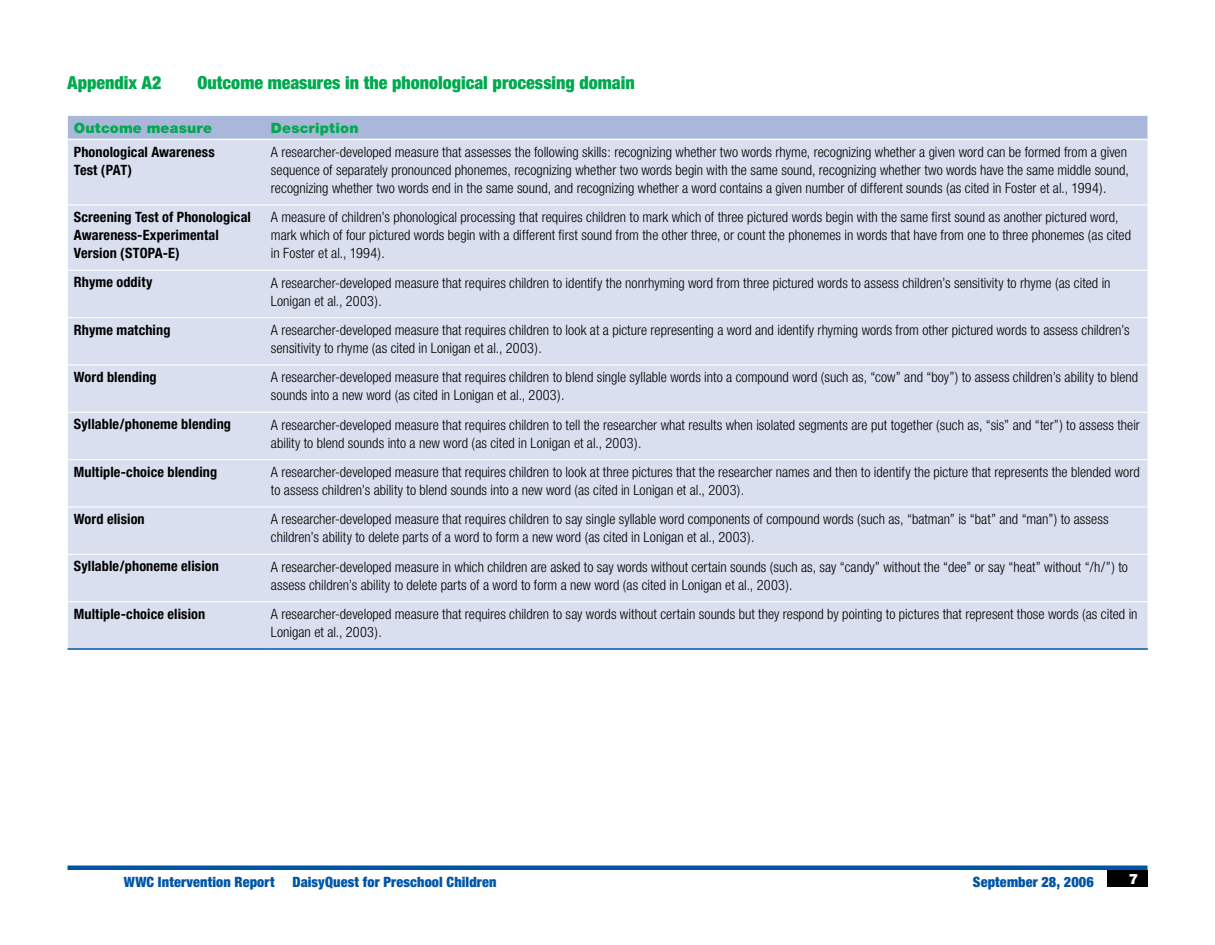
<style>
.page{position:relative;width:1215px;height:945px;background:#fff}
.page>*{position:absolute;margin:0;border:0;box-sizing:border-box;transform-origin:0 0}
.t1{font:900 condensed 18px "Helvetica Neue";color:#00a94e}
.t2{font:300 condensed 14.25px/18px "Helvetica Neue";color:#000}
.t3{font:700 condensed 14.25px/18px "Helvetica Neue";letter-spacing:.01em;color:#000}
.t4{font:900 condensed 14.25px "Helvetica Neue";letter-spacing:.01em;color:#0155a5}
.t5{font:900 14.25px "Helvetica Neue";letter-spacing:.015em;color:#00a94e}
</style>
<div class="page">
<div style="left:1107px;top:870px;width:41px;height:16px;background:#000"></div>
<hr style="left:68px;top:866px;width:1080px;height:4px;background:#0155a5">
<div style="left:68px;top:116px;width:1080px;height:23px;background:#a9b8da"></div>
<div style="left:68px;top:139px;width:1080px;height:509px;background:#d9dfef"></div>
<hr style="left:68px;top:139px;width:197px;height:1px;background:#fff">
<hr style="left:265px;top:139px;width:882px;height:1px;background:#fff">
<hr style="left:68px;top:204px;width:197px;height:1px;background:#fff">
<hr style="left:265px;top:204px;width:882px;height:1px;background:#fff">
<hr style="left:68px;top:270px;width:197px;height:1px;background:#fff">
<hr style="left:265px;top:270px;width:882px;height:1px;background:#fff">
<hr style="left:68px;top:317px;width:197px;height:1px;background:#fff">
<hr style="left:265px;top:317px;width:882px;height:1px;background:#fff">
<hr style="left:68px;top:364px;width:197px;height:2px;background:#fff">
<hr style="left:265px;top:364px;width:882px;height:2px;background:#fff">
<hr style="left:68px;top:412px;width:197px;height:1px;background:#fff">
<hr style="left:265px;top:412px;width:882px;height:1px;background:#fff">
<hr style="left:68px;top:459px;width:197px;height:1px;background:#fff">
<hr style="left:265px;top:459px;width:882px;height:1px;background:#fff">
<hr style="left:68px;top:506px;width:197px;height:2px;background:#fff">
<hr style="left:265px;top:506px;width:882px;height:2px;background:#fff">
<hr style="left:68px;top:554px;width:197px;height:1px;background:#fff">
<hr style="left:265px;top:554px;width:882px;height:1px;background:#fff">
<hr style="left:68px;top:601px;width:197px;height:1px;background:#fff">
<hr style="left:265px;top:601px;width:882px;height:1px;background:#fff">
<hr style="left:68px;top:648px;width:197px;height:2px;background:#0155a5">
<hr style="left:265px;top:648px;width:883px;height:2px;background:#0155a5">
<p class="t1" style="left:68px;top:71px;width:95px">Appendix A2</p>
<p class="t1" style="left:197px;top:71px;width:439px">Outcome measures in the phonological processing domain</p>
<p class="t5" style="left:74px;top:119px;width:140px">Outcome measure</p>
<p class="t5" style="left:271px;top:119px;width:89px">Description</p>
<p class="t3" style="left:74px;top:142px;width:142px">Phonological Awareness<br>Test (PAT)</p>
<p class="t2" style="left:271px;top:143px;width:859px">A researcher-developed measure that assesses the following skills: recognizing whether two words rhyme, recognizing whether a given word can be formed from a given sequence of separately pronounced phonemes, recognizing whether two words begin with the same sound, recognizing whether two words have the same middle sound, recognizing whether two words end in the same sound, and recognizing whether a word contains a given number of different sounds (as cited in Foster et al., 1994).</p>
<p class="t3" style="left:74px;top:208px;width:179px">Screening Test of Phonological<br>Awareness-Experimental<br>Version (STOPA-E)</p>
<p class="t2" style="left:271px;top:208px;width:862px">A measure of children’s phonological processing that requires children to mark which of three pictured words begin with the same first sound as another pictured word, mark which of four pictured words begin with a different first sound from the other three, or count the phonemes in words that have from one to three phonemes (as cited in Foster et al., 1994).</p>
<p class="t3" style="left:74px;top:273px;width:80px">Rhyme oddity</p>
<p class="t2" style="left:271px;top:273px;width:841px">A researcher-developed measure that requires children to identify the nonrhyming word from three pictured words to assess children’s sensitivity to rhyme (as cited in<br>Lonigan et al., 2003).</p>
<p class="t3" style="left:74px;top:320px;width:98px">Rhyme matching</p>
<p class="t2" style="left:271px;top:321px;width:860px">A researcher-developed measure that requires children to look at a picture representing a word and identify rhyming words from other pictured words to assess children’s sensitivity to rhyme (as cited in Lonigan et al., 2003).</p>
<p class="t3" style="left:74px;top:368px;width:84px">Word blending</p>
<p class="t2" style="left:271px;top:368px;width:869px">A researcher-developed measure that requires children to blend single syllable words into a compound word (such as, “cow” and “boy”) to assess children’s ability to blend sounds into a new word (as cited in Lonigan et al., 2003).</p>
<p class="t3" style="left:74px;top:415px;width:159px">Syllable/phoneme blending</p>
<p class="t2" style="left:271px;top:415px;width:870px">A researcher-developed measure that requires children to tell the researcher what results when isolated segments are put together (such as, “sis” and “ter”) to assess their ability to blend sounds into a new word (as cited in Lonigan et al., 2003).</p>
<p class="t3" style="left:74px;top:462px;width:145px">Multiple-choice blending</p>
<p class="t2" style="left:271px;top:463px;width:870px">A researcher-developed measure that requires children to look at three pictures that the researcher names and then to identify the picture that represents the blended word to assess children’s ability to blend sounds into a new word (as cited in Lonigan et al., 2003).</p>
<p class="t3" style="left:74px;top:510px;width:72px">Word elision</p>
<p class="t2" style="left:271px;top:510px;width:839px">A researcher-developed measure that requires children to say single syllable word components of compound words (such as, “batman” is “bat” and “man”) to assess children’s ability to delete parts of a word to form a new word (as cited in Lonigan et al., 2003).</p>
<p class="t3" style="left:74px;top:557px;width:147px">Syllable/phoneme elision</p>
<p class="t2" style="left:271px;top:558px;width:859px">A researcher-developed measure in which children are asked to say words without certain sounds (such as, say “candy” without the “dee” or say “heat” without “/h/”) to assess children’s ability to delete parts of a word to form a new word (as cited in Lonigan et al., 2003).</p>
<p class="t3" style="left:74px;top:604px;width:133px">Multiple-choice elision</p>
<p class="t2" style="left:271px;top:605px;width:868px">A researcher-developed measure that requires children to say words without certain sounds but they respond by pointing to pictures that represent those words (as cited in<br>Lonigan et al., 2003).</p>
<p class="t4" style="left:124px;top:873px;width:152px">WWC Intervention Report</p>
<p class="t4" style="left:293px;top:873px;width:206px">DaisyQuest for Preschool Children</p>
<p class="t4" style="left:973px;top:873px;width:123px">September 28, 2006</p>
</div>
